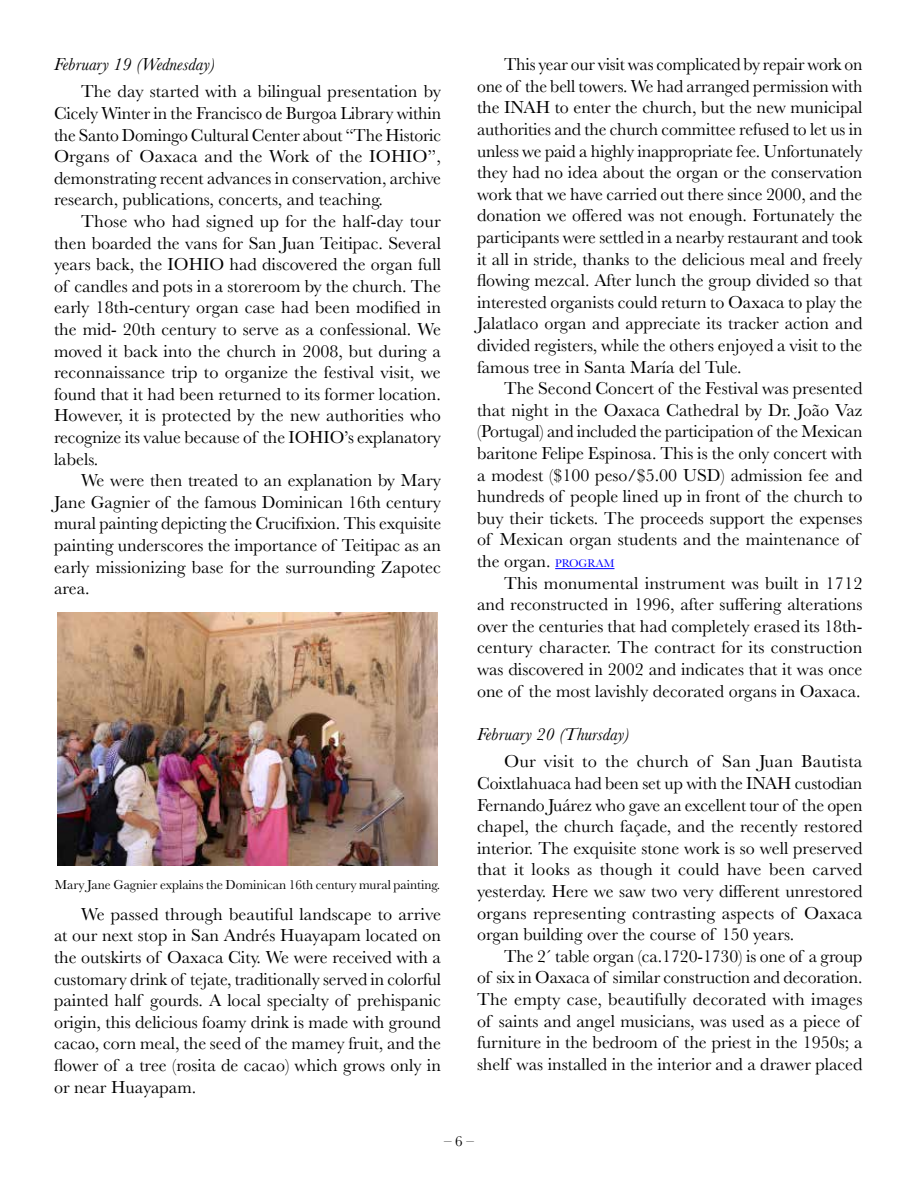
<style>
.page{position:relative;width:918px;height:1188px;background:#fff}
.page>*{position:absolute;margin:0;border:0;box-sizing:border-box;transform-origin:0 0}
.t1{font:18px/21.6px "Baskerville";color:#000;text-align:justify}
.t2{font:italic 18px "Baskerville";color:#000}
.t3{font:15px "Baskerville";color:#000}
.t4{font:13.5px "Baskerville";color:#000}
.s1{font-size:11.55px;color:#00f}
</style>
<div class="page">
<hr style="left:555px;top:568px;width:60px;height:1px;background:#00f">
<img style="left:57px;top:612px;width:381px;height:254px">
<p class="t2" style="left:54px;top:52px;width:163px">February 19 (Wednesday)</p>
<p class="t1" style="left:54px;top:81px;width:389px;text-indent:27px">The day started with a bilingual presentation by Cicely Winter in the Francisco de Burgoa Library within the Santo Domingo Cultural Center about “The Historic Organs of Oaxaca and the Work of the IOHIO”, demonstrating recent advances in conservation, archive research, publications, concerts, and teaching.</p>
<p class="t1" style="left:54px;top:211px;width:389px;text-indent:27px">Those who had signed up for the half-day tour then boarded the vans for San Juan Teitipac. Several years back, the IOHIO had discovered the organ full of candles and pots in a storeroom by the church. The early 18th-century organ case had been modified in the mid- 20th century to serve as a confessional. We moved it back into the church in 2008, but during a reconnaissance trip to organize the festival visit, we found that it had been returned to its former location.<br>However, it is protected by the new authorities who recognize its value because of the IOHIO’s explanatory labels.</p>
<p class="t1" style="left:54px;top:470px;width:389px;text-indent:27px">We were then treated to an explanation by Mary Jane Gagnier of the famous Dominican 16th century mural painting depicting the Crucifixion. This exquisite painting underscores the importance of Teitipac as an early missionizing base for the surrounding Zapotec area.</p>
<p class="t4" style="left:55px;top:876px;width:387px">Mary Jane Gagnier explains the Dominican 16th century mural painting.</p>
<p class="t1" style="left:54px;top:903px;width:389px;text-indent:27px">We passed through beautiful landscape to arrive at our next stop in San Andrés Huayapam located on the outskirts of Oaxaca City. We were received with a customary drink of tejate, traditionally served in colorful painted half gourds. A local specialty of prehispanic origin, this delicious foamy drink is made with ground cacao, corn meal, the seed of the mamey fruit, and the flower of a tree (rosita de cacao) which grows only in or near Huayapam.</p>
<p class="t1" style="left:477px;top:54px;width:387px;text-indent:27px">This year our visit was complicated by repair work on one of the bell towers. We had arranged permission with the INAH to enter the church, but the new municipal authorities and the church committee refused to let us in unless we paid a highly inappropriate fee. Unfortunately they had no idea about the organ or the conservation work that we have carried out there since 2000, and the donation we offered was not enough. Fortunately the participants were settled in a nearby restaurant and took it all in stride, thanks to the delicious meal and freely flowing mezcal. After lunch the group divided so that interested organists could return to Oaxaca to play the Jalatlaco organ and appreciate its tracker action and divided registers, while the others enjoyed a visit to the famous tree in Santa María del Tule.</p>
<p class="t1" style="left:477px;top:378px;width:387px;text-align:left;text-indent:27px">The Second Concert of the Festival was presented that night in the Oaxaca Cathedral by Dr. João Vaz (Portugal) and included the participation of the Mexican baritone Felipe Espinosa. This is the only concert with a modest ($100 peso/$5.00 USD) admission fee and hundreds of people lined up in front of the church to buy their tickets. The proceeds support the expenses of Mexican organ students and the maintenance of the organ. <span class="s1">PROGRAM</span></p>
<p class="t1" style="left:477px;top:572px;width:387px;text-indent:27px">This monumental instrument was built in 1712 and reconstructed in 1996, after suffering alterations over the centuries that had completely erased its 18th&shy;century character. The contract for its construction was discovered in 2002 and indicates that it was once one of the most lavishly decorated organs in Oaxaca.</p>
<p class="t2" style="left:477px;top:722px;width:154px">February 20 (Thursday)</p>
<p class="t1" style="left:477px;top:751px;width:387px;text-indent:27px">Our visit to the church of San Juan Bautista Coixtlahuaca had been set up with the INAH custodian Fernando Juárez who gave an excellent tour of the open chapel, the church façade, and the recently restored interior. The exquisite stone work is so well preserved that it looks as though it could have been carved yesterday. Here we saw two very different unrestored organs representing contrasting aspects of Oaxaca organ building over the course of 150 years.</p>
<p class="t1" style="left:477px;top:945px;width:387px;text-align:left;text-indent:27px">The 2´ table organ (ca.1720-1730) is one of a group of six in Oaxaca of similar construction and decoration.<br>The empty case, beautifully decorated with images of saints and angel musicians, was used as a piece of furniture in the bedroom of the priest in the 1950s; a shelf was installed in the interior and a drawer placed</p>
<p class="t3" style="left:444px;top:1131px;width:31px">– 6 –</p>
</div>
